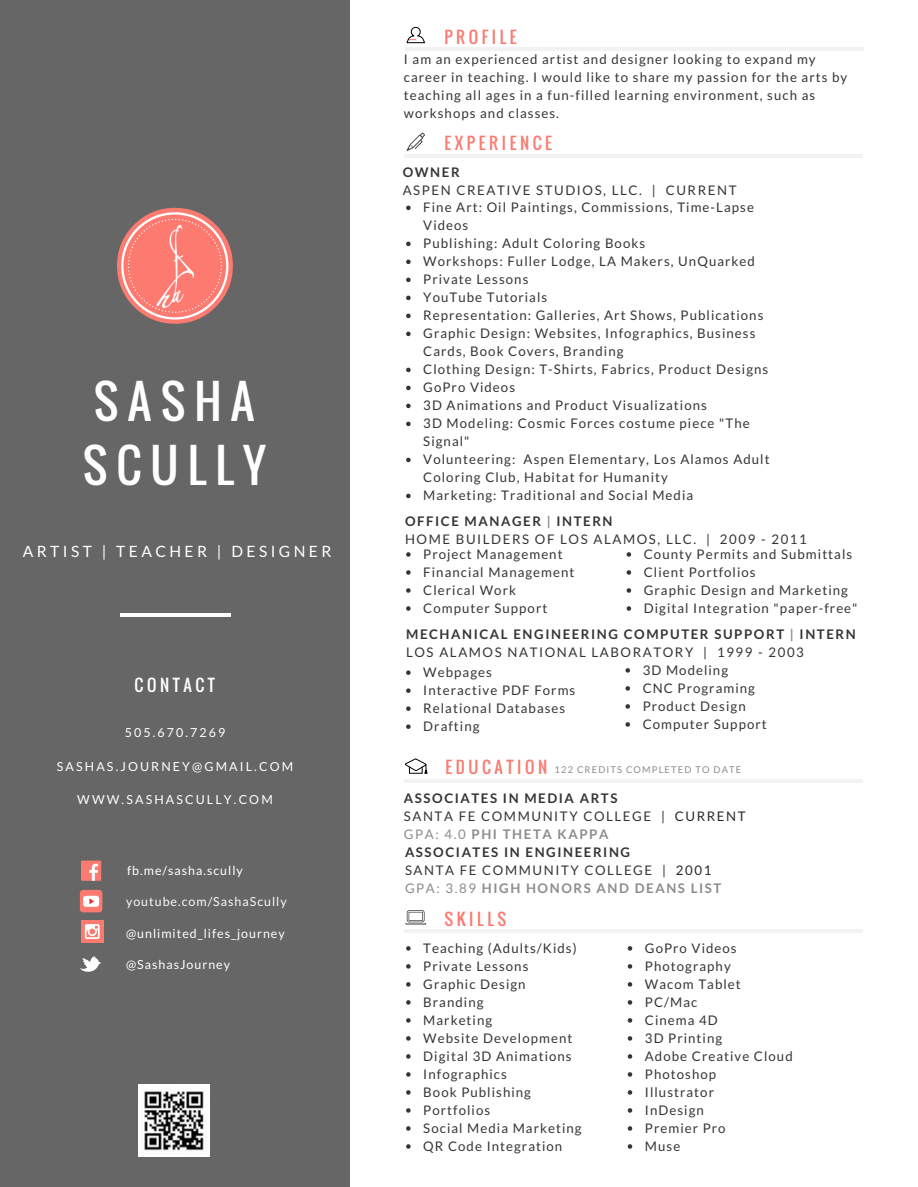
<style>
.page{position:relative;width:918px;height:1187px;background:#fff}
.page>*{position:absolute;margin:0;border:0;box-sizing:border-box;transform-origin:0 0}
.t1{font:45.9px/64.2px "Oswald";letter-spacing:.2em;color:#fff}
.t2{font:16.35px "Oswald";letter-spacing:.22em;color:#fc7a70}
.t3{font:16.35px "Oswald";letter-spacing:.22em;color:#fff}
.t4{font:15.6px "Lato";letter-spacing:.22em;color:#fff}
.t5{font:13.2px/18px "Lato";letter-spacing:.08em;color:#353535}
.t6{font:13.2px/18px "Lato";letter-spacing:.12em;color:#353535}
.t7{font:700 13.2px/18px "Lato";letter-spacing:.12em;color:#353535}
.t8{font:12.45px "Lato";letter-spacing:.08em;color:#fff}
.t9{font:12.45px "Lato";letter-spacing:.17em;color:#fff}
.t10{font:12.45px "Lato";letter-spacing:.08em;color:#f8f8f8}
.t11{font:9.3px "Lato";letter-spacing:.12em;color:#8c8c8c}
.s1{font-weight:700}
.s2{font-weight:700;color:#8c8c8c}
.s3{color:#8c8c8c}
.s4{font-weight:400}
.s5{color:#2a2a2a}
</style>
<div class="page">
<div style="left:0;top:0;width:350px;height:1186px;background:#666"></div>
<svg style="left:117px;top:216px;width:116px;height:100px"></svg>
<hr style="left:120px;top:613px;width:111px;height:3px;background:#fff">
<hr style="left:404px;top:154px;width:459px;height:3px;background:#f2f2f2">
<svg style="left:406px;top:206px;width:5px;height:4px"></svg>
<svg style="left:406px;top:242px;width:5px;height:4px"></svg>
<svg style="left:406px;top:260px;width:5px;height:4px"></svg>
<svg style="left:406px;top:278px;width:5px;height:4px"></svg>
<svg style="left:406px;top:296px;width:5px;height:4px"></svg>
<svg style="left:406px;top:314px;width:5px;height:4px"></svg>
<svg style="left:406px;top:332px;width:5px;height:4px"></svg>
<svg style="left:406px;top:368px;width:5px;height:4px"></svg>
<svg style="left:406px;top:386px;width:5px;height:4px"></svg>
<svg style="left:406px;top:404px;width:5px;height:4px"></svg>
<svg style="left:406px;top:422px;width:5px;height:4px"></svg>
<svg style="left:406px;top:458px;width:5px;height:4px"></svg>
<svg style="left:406px;top:494px;width:5px;height:4px"></svg>
<svg style="left:406px;top:552px;width:5px;height:4px"></svg>
<svg style="left:406px;top:570px;width:5px;height:4px"></svg>
<svg style="left:406px;top:588px;width:5px;height:4px"></svg>
<svg style="left:406px;top:606px;width:5px;height:4px"></svg>
<hr style="left:404px;top:779px;width:459px;height:4px;background:#f2f2f2">
<hr style="left:404px;top:929px;width:459px;height:3px;background:#f2f2f2">
<hr style="left:405px;top:47px;width:459px;height:3px;background:#f2f2f2">
<div style="left:81px;top:860px;width:20px;height:20px;background:#fc7a70"></div>
<svg style="left:89px;top:863px;width:9px;height:17px"></svg>
<svg style="left:81px;top:920px;width:22px;height:22px"></svg>
<svg style="left:80px;top:956px;width:21px;height:15px"></svg>
<svg style="left:405px;top:758px;width:23px;height:16px"></svg>
<svg style="left:406px;top:27px;width:19px;height:17px"></svg>
<svg style="left:406px;top:132px;width:19px;height:19px"></svg>
<svg style="left:405px;top:910px;width:21px;height:14px"></svg>
<svg style="left:406px;top:946px;width:5px;height:4px"></svg>
<svg style="left:406px;top:964px;width:5px;height:4px"></svg>
<svg style="left:406px;top:982px;width:5px;height:4px"></svg>
<svg style="left:406px;top:1000px;width:5px;height:4px"></svg>
<svg style="left:406px;top:1018px;width:5px;height:4px"></svg>
<svg style="left:406px;top:1036px;width:5px;height:4px"></svg>
<svg style="left:406px;top:1054px;width:5px;height:4px"></svg>
<svg style="left:406px;top:1072px;width:5px;height:4px"></svg>
<svg style="left:406px;top:1090px;width:5px;height:4px"></svg>
<svg style="left:406px;top:1108px;width:5px;height:4px"></svg>
<svg style="left:406px;top:1126px;width:5px;height:4px"></svg>
<svg style="left:406px;top:1144px;width:5px;height:4px"></svg>
<svg style="left:628px;top:946px;width:4px;height:4px"></svg>
<svg style="left:628px;top:964px;width:4px;height:4px"></svg>
<svg style="left:628px;top:982px;width:4px;height:4px"></svg>
<svg style="left:628px;top:1000px;width:4px;height:4px"></svg>
<svg style="left:628px;top:1018px;width:4px;height:4px"></svg>
<svg style="left:628px;top:1036px;width:4px;height:4px"></svg>
<svg style="left:628px;top:1054px;width:4px;height:4px"></svg>
<svg style="left:628px;top:1072px;width:4px;height:4px"></svg>
<svg style="left:628px;top:1090px;width:4px;height:4px"></svg>
<svg style="left:628px;top:1108px;width:4px;height:4px"></svg>
<svg style="left:628px;top:1126px;width:4px;height:4px"></svg>
<svg style="left:628px;top:1144px;width:4px;height:4px"></svg>
<div style="left:80px;top:890px;width:22px;height:22px;background:#fc7a70;border-radius:3px"></div>
<svg style="left:83px;top:895px;width:16px;height:11px"></svg>
<svg style="left:406px;top:670px;width:5px;height:5px"></svg>
<svg style="left:406px;top:688px;width:5px;height:5px"></svg>
<svg style="left:406px;top:706px;width:5px;height:5px"></svg>
<svg style="left:406px;top:724px;width:5px;height:5px"></svg>
<svg style="left:626px;top:668px;width:4px;height:4px"></svg>
<svg style="left:626px;top:686px;width:4px;height:4px"></svg>
<svg style="left:626px;top:704px;width:4px;height:4px"></svg>
<svg style="left:626px;top:722px;width:4px;height:4px"></svg>
<svg style="left:627px;top:552px;width:4px;height:4px"></svg>
<svg style="left:627px;top:570px;width:4px;height:4px"></svg>
<svg style="left:627px;top:588px;width:4px;height:4px"></svg>
<svg style="left:627px;top:606px;width:4px;height:4px"></svg>
<img style="left:145px;top:207px;width:60px;height:117px">
<img style="left:139px;top:1084px;width:71px;height:72px">
<p class="t2" style="left:444px;top:24px;width:74px">PROFILE</p>
<p class="t5" style="left:404px;top:50px;width:445px">I am an experienced artist and designer looking to expand my career in teaching. I would like to share my passion for the arts by teaching all ages in a fun-filled learning environment, such as workshops and classes.</p>
<h1 class="t1" style="left:83px;top:368px;width:185px">SASHA<br>SCULLY</h1>
<p class="t4" style="left:23px;top:541px;width:310px">ARTIST | TEACHER | DESIGNER</p>
<p class="t2" style="left:444px;top:131px;width:109px">EXPERIENCE</p>
<p class="t7" style="left:403px;top:163px;width:58px">OWNER</p>
<p class="t5" style="left:423px;top:181px;width:348px;text-indent:-21px">ASPEN CREATIVE STUDIOS, LLC. | CURRENT<br>Fine Art: Oil Paintings, Commissions, Time-Lapse Videos<br>Publishing: Adult Coloring Books<br>Workshops: Fuller Lodge, LA Makers, UnQuarked Private Lessons<br>YouTube Tutorials<br>Representation: Galleries, Art Shows, Publications Graphic Design: Websites, Infographics, Business Cards, Book Covers, Branding<br>Clothing Design: T-Shirts, Fabrics, Product Designs GoPro Videos<br>3D Animations and Product Visualizations<br>3D Modeling: Cosmic Forces costume piece "The Signal"<br>Volunteering: Aspen Elementary, Los Alamos Adult Coloring Club, Habitat for Humanity<br>Marketing: Traditional and Social Media</p>
<p class="t6" style="left:405px;top:512px;width:403px"><span class="s1">OFFICE MANAGER</span> <span class="s2">|</span> <span class="s1">INTERN<br></span>HOME BUILDERS OF LOS ALAMOS, LLC. | 2009 - 2011</p>
<p class="t5" style="left:423px;top:545px;width:153px">Project Management<br>Financial Management<br>Clerical Work<br>Computer Support</p>
<p class="t5" style="left:644px;top:545px;width:215px">County Permits and Submittals<br>Client Portfolios<br>Graphic Design and Marketing<br>Digital Integration "paper-free"</p>
<p class="t7" style="left:406px;top:625px;width:451px">MECHANICAL ENGINEERING COMPUTER SUPPORT <span class="s3">|</span> INTERN<br><span class="s4">LOS ALAMOS NATIONAL LABORATORY | 1999 - 2003</span></p>
<p class="t5" style="left:423px;top:663px;width:154px">Webpages<br>Interactive PDF Forms<br>Relational Databases<br>Drafting</p>
<p class="t5" style="left:643px;top:661px;width:126px">3D Modeling<br>CNC Programing<br>Product Design<br>Computer Support</p>
<p class="t3" style="left:135px;top:672px;width:82px">CONTACT</p>
<p class="t9" style="left:125px;top:724px;width:102px">505.670.7269</p>
<p class="t9" style="left:57px;top:758px;width:238px">SASHAS.JOURNEY@GMAIL.COM</p>
<p class="t9" style="left:77px;top:792px;width:197px">WWW.SASHASCULLY.COM</p>
<p class="t6" style="left:404px;top:789px;width:343px"><span class="s1">ASSOCIATES IN MEDIA ARTS<br></span>SANTA FE COMMUNITY COLLEGE | <span class="s5">CURRENT<br></span><span class="s3">GPA: 4.0</span> <span class="s2">PHI THETA KAPPA</span></p>
<p class="t2" style="left:446px;top:754px;width:103px">EDUCATION</p>
<p class="t11" style="left:555px;top:763px;width:188px">122 CREDITS COMPLETED TO DATE</p>
<p class="t8" style="left:127px;top:863px;width:117px">fb.me/sasha.scully</p>
<p class="t10" style="left:126px;top:893px;width:162px">youtube.com/SashaScully</p>
<p class="t8" style="left:126px;top:926px;width:160px">@unlimited_lifes_journey</p>
<p class="t8" style="left:126px;top:956px;width:106px">@SashasJourney</p>
<p class="t6" style="left:405px;top:843px;width:318px"><span class="s1">ASSOCIATES IN ENGINEERING<br></span>SANTA FE COMMUNITY COLLEGE | <span class="s5">2001<br></span><span class="s3">GPA: 3.89</span> <span class="s2">HIGH HONORS AND DEANS LIST</span></p>
<p class="t2" style="left:444px;top:906px;width:63px">SKILLS</p>
<p class="t5" style="left:423px;top:938px;width:160px">Teaching (Adults/Kids)<br>Private Lessons<br>Graphic Design<br>Branding<br>Marketing<br>Website Development<br>Digital 3D Animations<br>Infographics<br>Book Publishing<br>Portfolios<br>Social Media Marketing<br>QR Code Integration</p>
<p class="t5" style="left:645px;top:938px;width:149px">GoPro Videos<br>Photography<br>Wacom Tablet<br>PC/Mac<br>Cinema 4D<br>3D Printing<br>Adobe Creative Cloud<br>Photoshop<br>Illustrator<br>InDesign<br>Premier Pro<br>Muse</p>
</div>
